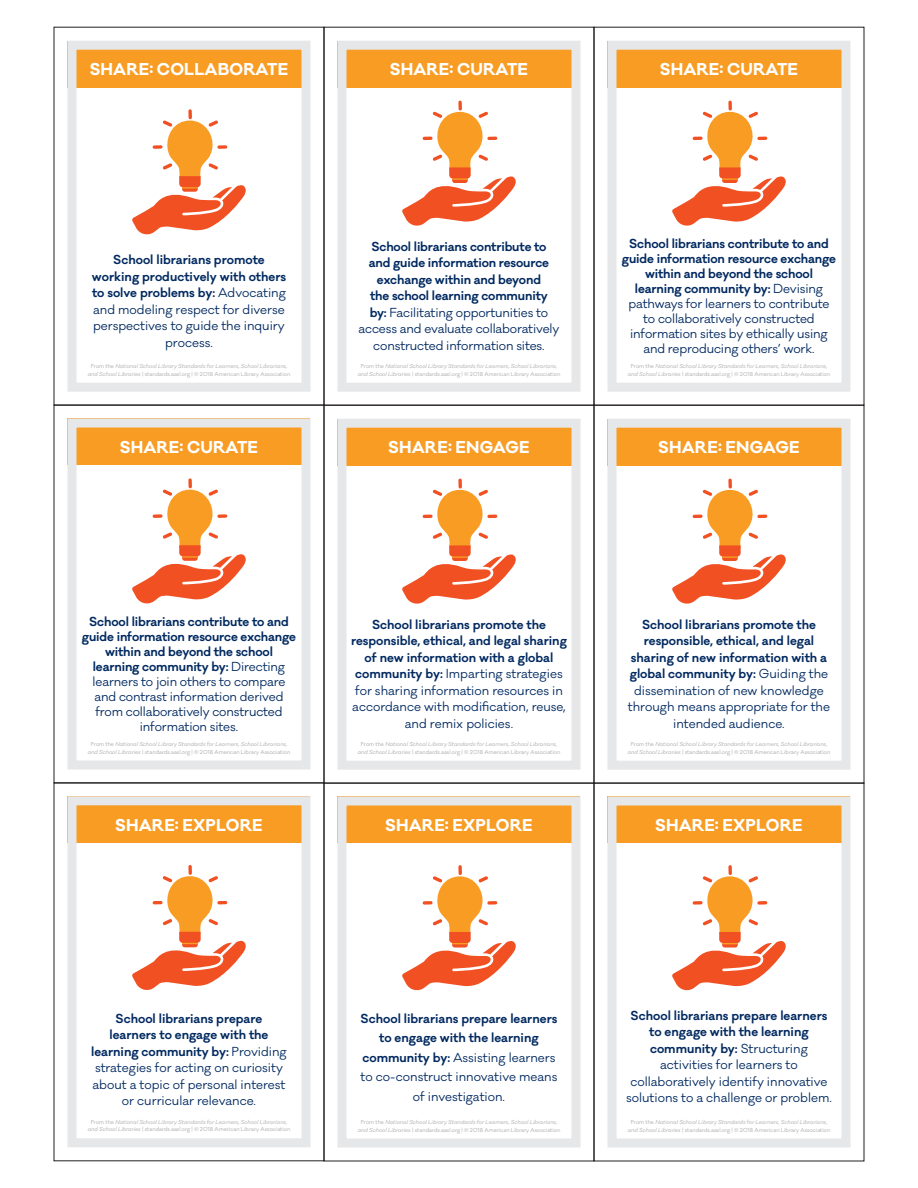
<style>
.page{position:relative;width:918px;height:1188px;background:#fff}
.page>*{position:absolute;margin:0;border:0;box-sizing:border-box;transform-origin:0 0}
.t1{font:700 15.75px "Galano Classic";letter-spacing:.01em;color:#fff}
.t2{font:12px/16.5px "Galano Classic";letter-spacing:-.005em;color:#002960;text-align:center}
.t3{font:600 12px/16.5px "Galano Classic";color:#002960;text-align:center}
.t4{font:italic 5.25px/7.5px "Galano Classic";color:#a8a9ad;text-align:center}
.s1{font-weight:600}
.s2{font-style:normal}
.s3{font-weight:400}
</style>
<div class="page">
<div style="left:68px;top:41px;width:242px;height:47px;background:#f89c23"></div>
<div style="left:68px;top:41px;width:242px;height:351px;border:9px solid #e6e7e9"></div>
<svg style="left:188px;top:109px;width:4px;height:10px"></svg>
<svg style="left:132px;top:120px;width:114px;height:114px"></svg>
<div style="left:338px;top:41px;width:242px;height:47px;background:#f89c23"></div>
<div style="left:338px;top:41px;width:242px;height:351px;border:9px solid #e6e7e9"></div>
<svg style="left:458px;top:101px;width:4px;height:10px"></svg>
<svg style="left:402px;top:112px;width:114px;height:114px"></svg>
<div style="left:324px;top:27px;width:270px;height:378px;border:1px solid #231f20"></div>
<div style="left:608px;top:41px;width:242px;height:47px;background:#f89c23"></div>
<div style="left:608px;top:41px;width:242px;height:351px;border:9px solid #e6e7e9"></div>
<svg style="left:728px;top:101px;width:4px;height:10px"></svg>
<svg style="left:672px;top:112px;width:114px;height:114px"></svg>
<div style="left:68px;top:418px;width:242px;height:47px;background:#f89c23"></div>
<div style="left:68px;top:418px;width:242px;height:352px;border:9px solid #e6e7e9"></div>
<svg style="left:188px;top:478px;width:4px;height:10px"></svg>
<svg style="left:132px;top:489px;width:114px;height:114px"></svg>
<div style="left:54px;top:405px;width:270px;height:378px;border:1px solid #231f20"></div>
<div style="left:338px;top:419px;width:242px;height:47px;background:#f89c23"></div>
<div style="left:338px;top:419px;width:242px;height:351px;border:9px solid #e6e7e9"></div>
<svg style="left:458px;top:479px;width:4px;height:10px"></svg>
<svg style="left:402px;top:490px;width:114px;height:114px"></svg>
<div style="left:324px;top:405px;width:270px;height:378px;border:1px solid #231f20"></div>
<div style="left:608px;top:419px;width:242px;height:47px;background:#f89c23"></div>
<div style="left:608px;top:419px;width:242px;height:351px;border:9px solid #e6e7e9"></div>
<svg style="left:728px;top:479px;width:4px;height:10px"></svg>
<svg style="left:672px;top:490px;width:114px;height:114px"></svg>
<div style="left:594px;top:405px;width:270px;height:378px;border:1px solid #231f20"></div>
<div style="left:68px;top:796px;width:242px;height:47px;background:#f89c23"></div>
<div style="left:68px;top:796px;width:242px;height:351px;border:9px solid #e6e7e9"></div>
<svg style="left:188px;top:865px;width:4px;height:10px"></svg>
<svg style="left:132px;top:876px;width:114px;height:114px"></svg>
<div style="left:338px;top:796px;width:242px;height:47px;background:#f89c23"></div>
<div style="left:338px;top:796px;width:242px;height:352px;border:9px solid #e6e7e9"></div>
<svg style="left:458px;top:865px;width:4px;height:10px"></svg>
<svg style="left:402px;top:876px;width:114px;height:114px"></svg>
<div style="left:324px;top:783px;width:270px;height:378px;border:1px solid #231f20"></div>
<div style="left:608px;top:796px;width:242px;height:47px;background:#f89c23"></div>
<div style="left:608px;top:796px;width:242px;height:352px;border:9px solid #e6e7e9"></div>
<svg style="left:728px;top:865px;width:4px;height:10px"></svg>
<svg style="left:672px;top:876px;width:114px;height:114px"></svg>
<div style="left:594px;top:783px;width:270px;height:378px;border:1px solid #231f20"></div>
<h1 class="t1" style="left:90px;top:58px;width:200px">SHARE: COLLABORATE</h1>
<h1 class="t1" style="left:390px;top:58px;width:140px">SHARE: CURATE</h1>
<h1 class="t1" style="left:660px;top:58px;width:140px">SHARE: CURATE</h1>
<h2 class="t2" style="left:92px;top:252px;width:196px"><span class="s1">School librarians promote working productively with others to solve problems by:</span> Advocating and modeling respect for diverse perspectives to guide the inquiry process.</h2>
<p class="t4" style="left:88px;top:363px;width:204px"><span class="s2">From the</span> National School Library Standards for Learners, School Librarians, and School Libraries <span class="s2">| standards.aasl.org | © 2018 American Library Association</span></p>
<h1 class="t1" style="left:120px;top:436px;width:140px">SHARE: CURATE</h1>
<h2 class="t3" style="left:359px;top:238px;width:202px">School librarians contribute to<br>and guide information resource exchange within and beyond<br>the school learning community<br>by: <span class="s3">Facilitating opportunities to access and evaluate collaboratively constructed information sites.</span></h2>
<p class="t2" style="left:622px;top:236px;width:216px;line-height:15px"><span class="s1">School librarians contribute to and guide information resource exchange within and beyond the school learning community by:</span> Devising pathways for learners to contribute to collaboratively constructed information sites by ethically using and reproducing others’ work.</p>
<p class="t4" style="left:358px;top:363px;width:204px"><span class="s2">From the</span> National School Library Standards for Learners, School Librarians, and School Libraries <span class="s2">| standards.aasl.org | © 2018 American Library Association</span></p>
<p class="t4" style="left:628px;top:363px;width:204px"><span class="s2">From the</span> National School Library Standards for Learners, School Librarians, and School Libraries <span class="s2">| standards.aasl.org | © 2018 American Library Association</span></p>
<h1 class="t1" style="left:388px;top:436px;width:143px">SHARE: ENGAGE</h1>
<h1 class="t1" style="left:658px;top:436px;width:143px">SHARE: ENGAGE</h1>
<p class="t2" style="left:82px;top:614px;width:216px;line-height:15px"><span class="s1">School librarians contribute to and guide information resource exchange within and beyond the school learning community by:</span> Directing learners to join others to compare and contrast information derived from collaboratively constructed information sites.</p>
<p class="t2" style="left:351px;top:616px;width:218px"><span class="s1">School librarians promote the responsible, ethical, and legal sharing of new information with a global community by:</span> Imparting strategies for sharing information resources in accordance with modification, reuse, and remix policies.</p>
<h2 class="t3" style="left:628px;top:616px;width:204px">School librarians promote the responsible, ethical, and legal sharing of new information with a global community by: <span class="s3">Guiding the dissemination of new knowledge through means appropriate for the intended audience.</span></h2>
<p class="t4" style="left:88px;top:740px;width:204px"><span class="s2">From the</span> National School Library Standards for Learners, School Librarians, and School Libraries <span class="s2">| standards.aasl.org | © 2018 American Library Association</span></p>
<p class="t4" style="left:358px;top:741px;width:204px"><span class="s2">From the</span> National School Library Standards for Learners, School Librarians, and School Libraries <span class="s2">| standards.aasl.org | © 2018 American Library Association</span></p>
<p class="t4" style="left:628px;top:741px;width:204px"><span class="s2">From the</span> National School Library Standards for Learners, School Librarians, and School Libraries <span class="s2">| standards.aasl.org | © 2018 American Library Association</span></p>
<h1 class="t1" style="left:115px;top:814px;width:149px">SHARE: EXPLORE</h1>
<h1 class="t1" style="left:385px;top:814px;width:149px">SHARE: EXPLORE</h1>
<h1 class="t1" style="left:655px;top:814px;width:149px">SHARE: EXPLORE</h1>
<h2 class="t2" style="left:91px;top:1010px;width:197px"><span class="s1">School librarians prepare learners to engage with the learning community by:</span> Providing strategies for acting on curiosity about a topic of personal interest or curricular relevance.</h2>
<p class="t4" style="left:88px;top:1118px;width:204px"><span class="s2">From the</span> National School Library Standards for Learners, School Librarians, and School Libraries <span class="s2">| standards.aasl.org | © 2018 American Library Association</span></p>
<h2 class="t3" style="left:361px;top:1009px;width:198px;line-height:19.5px">School librarians prepare learners to engage with the learning community by: <span class="s3">Assisting learners to co-construct innovative means of investigation.</span></h2>
<p class="t4" style="left:358px;top:1118px;width:204px"><span class="s2">From the</span> National School Library Standards for Learners, School Librarians, and School Libraries <span class="s2">| standards.aasl.org | © 2018 American Library Association</span></p>
<h2 class="t2" style="left:626px;top:1007px;width:207px"><span class="s1">School librarians prepare learners to engage with the learning community by:</span> Structuring activities for learners to collaboratively identify innovative solutions to a challenge or problem.</h2>
<p class="t4" style="left:628px;top:1118px;width:204px"><span class="s2">From the</span> National School Library Standards for Learners, School Librarians, and School Libraries <span class="s2">| standards.aasl.org | © 2018 American Library Association</span></p>
</div>
